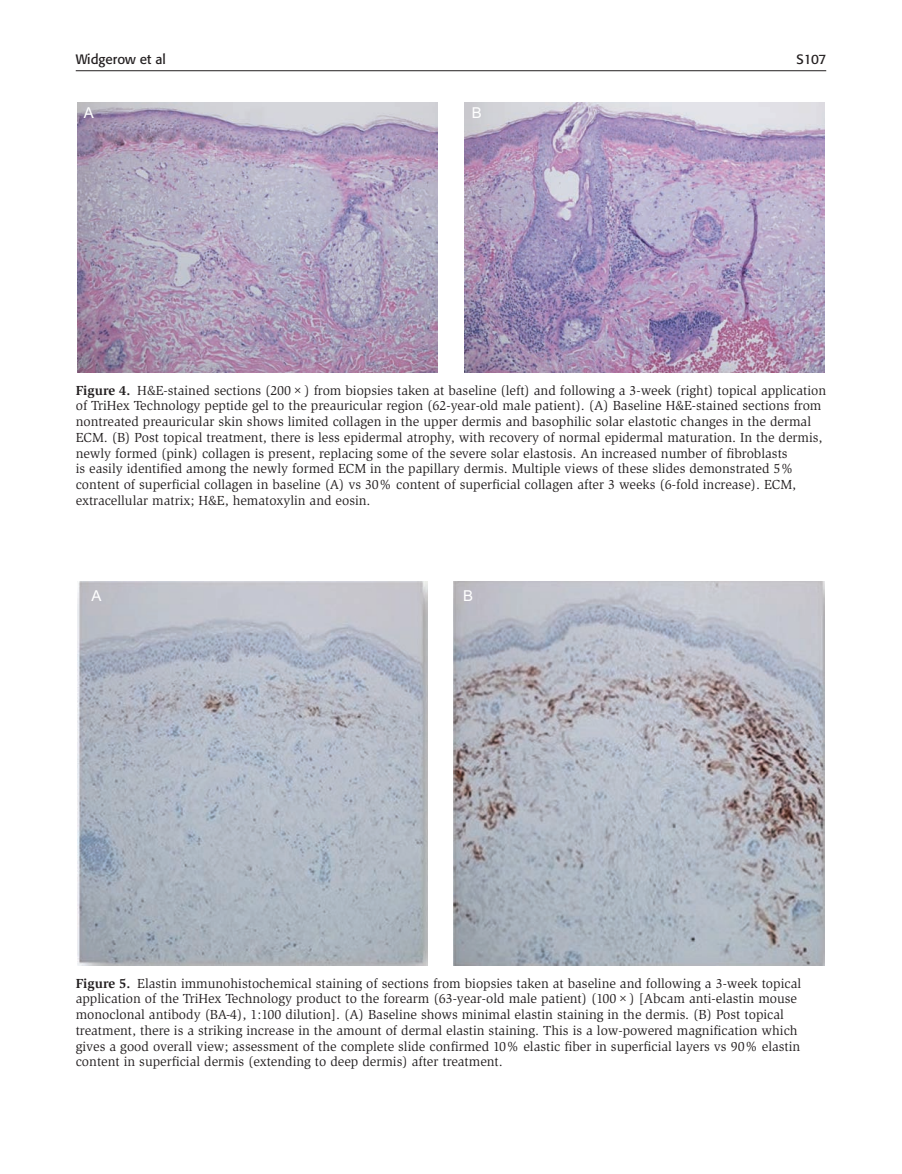
<style>
.page{position:relative;width:902px;height:1174px;background:#fff}
.page>*{position:absolute;margin:0;border:0;box-sizing:border-box;transform-origin:0 0}
.t1{font:15px "Arial";color:#fff}
.t2{font:13.5px/15.8px "Slimbach Std";color:#231f20}
.t3{font:13.5px "Formata";color:#231f20}
.s1{font-weight:700}
</style>
<div class="page">
<hr style="left:76px;top:70px;width:750px;height:1px;background:#231f20">
<img style="left:77px;top:102px;width:360px;height:270px">
<img style="left:464px;top:102px;width:360px;height:270px">
<img style="left:77px;top:582px;width:350px;height:383px">
<img style="left:454px;top:582px;width:370px;height:383px">
<p class="t3" style="left:76px;top:51px;width:92px">Widgerow et al</p>
<p class="t3" style="left:796px;top:51px;width:31px">S107</p>
<p class="t1" style="left:84px;top:103px;width:12px">A</p>
<p class="t1" style="left:471px;top:103px;width:12px">B</p>
<p class="t2" style="left:76px;top:382px;width:751px"><span class="s1">Figure 4.</span> H&amp;E-stained sections (200×) from biopsies taken at baseline (left) and following a 3-week (right) topical application of TriHex Technology peptide gel to the preauricular region (62-year-old male patient). (A) Baseline H&amp;E-stained sections from nontreated preauricular skin shows limited collagen in the upper dermis and basophilic solar elastotic changes in the dermal ECM. (B) Post topical treatment, there is less epidermal atrophy, with recovery of normal epidermal maturation. In the dermis, newly formed (pink) collagen is present, replacing some of the severe solar elastosis. An increased number of fibroblasts<br>is easily identified among the newly formed ECM in the papillary dermis. Multiple views of these slides demonstrated 5% content of superficial collagen in baseline (A) vs 30% content of superficial collagen after 3 weeks (6-fold increase). ECM, extracellular matrix; H&amp;E, hematoxylin and eosin.</p>
<p class="t1" style="left:92px;top:586px;width:12px">A</p>
<p class="t1" style="left:463px;top:586px;width:12px">B</p>
<p class="t2" style="left:76px;top:975px;width:726px"><span class="s1">Figure 5.</span> Elastin immunohistochemical staining of sections from biopsies taken at baseline and following a 3-week topical application of the TriHex Technology product to the forearm (63-year-old male patient) (100×) [Abcam anti-elastin mouse monoclonal antibody (BA-4), 1:100 dilution]. (A) Baseline shows minimal elastin staining in the dermis. (B) Post topical treatment, there is a striking increase in the amount of dermal elastin staining. This is a low-powered magnification which gives a good overall view; assessment of the complete slide confirmed 10% elastic fiber in superficial layers vs 90% elastin content in superficial dermis (extending to deep dermis) after treatment.</p>
</div>
